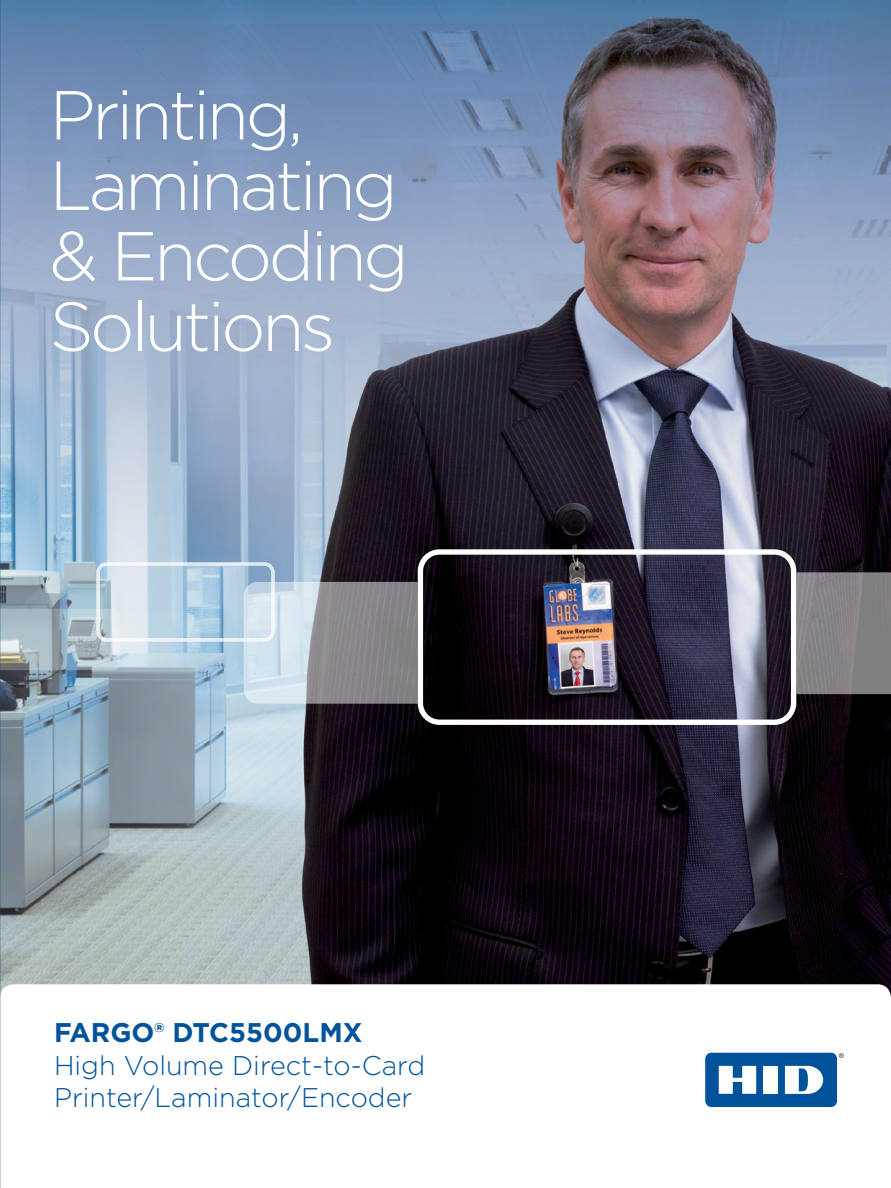
<style>
.page{position:relative;width:891px;height:1188px;background:#fff}
.page>*{position:absolute;margin:0;border:0;box-sizing:border-box;transform-origin:0 0}
.t1{font:300 69px/70.5px "Gotham";letter-spacing:-.05em;color:#fff}
.t2{font:300 27px/32.4px "Gotham";color:#00539b}
.t3{font:700 27px "Gotham";color:#00539b}
</style>
<div class="page">
<img style="left:0;top:0;width:891px;height:984px">
<img style="left:1px;top:0;width:890px;height:657px">
<svg style="left:0;top:984px;width:891px;height:204px"></svg>
<div style="left:96px;top:562px;width:179px;height:80px;border:4px solid #fff;border-radius:9px"></div>
<svg style="left:0;top:609px;width:120px;height:61px"></svg>
<div style="left:418px;top:549px;width:378px;height:176px;border:5px solid #fff;border-radius:19px"></div>
<svg style="left:244px;top:582px;width:174px;height:122px"></svg>
<svg style="left:796px;top:572px;width:95px;height:122px"></svg>
<svg style="left:839px;top:1053px;width:5px;height:5px"></svg>
<div style="left:705px;top:1053px;width:132px;height:54px;background:#00539b;border-radius:6px"></div>
<div style="left:764px;top:1066px;width:14px;height:28px;background:#fff"></div>
<svg style="left:719px;top:1066px;width:37px;height:28px"></svg>
<svg style="left:785px;top:1066px;width:38px;height:28px"></svg>
<p class="t1" style="left:50px;top:78px;width:361px">Printing,<br>Laminating &amp; Encoding<br>Solutions</p>
<p class="t3" style="left:54px;top:1015px;width:310px">FARGO® DTC5500LMX</p>
<p class="t2" style="left:54px;top:1048px;width:373px">High Volume Direct-to-Card<br>Printer/Laminator/Encoder</p>
</div>
